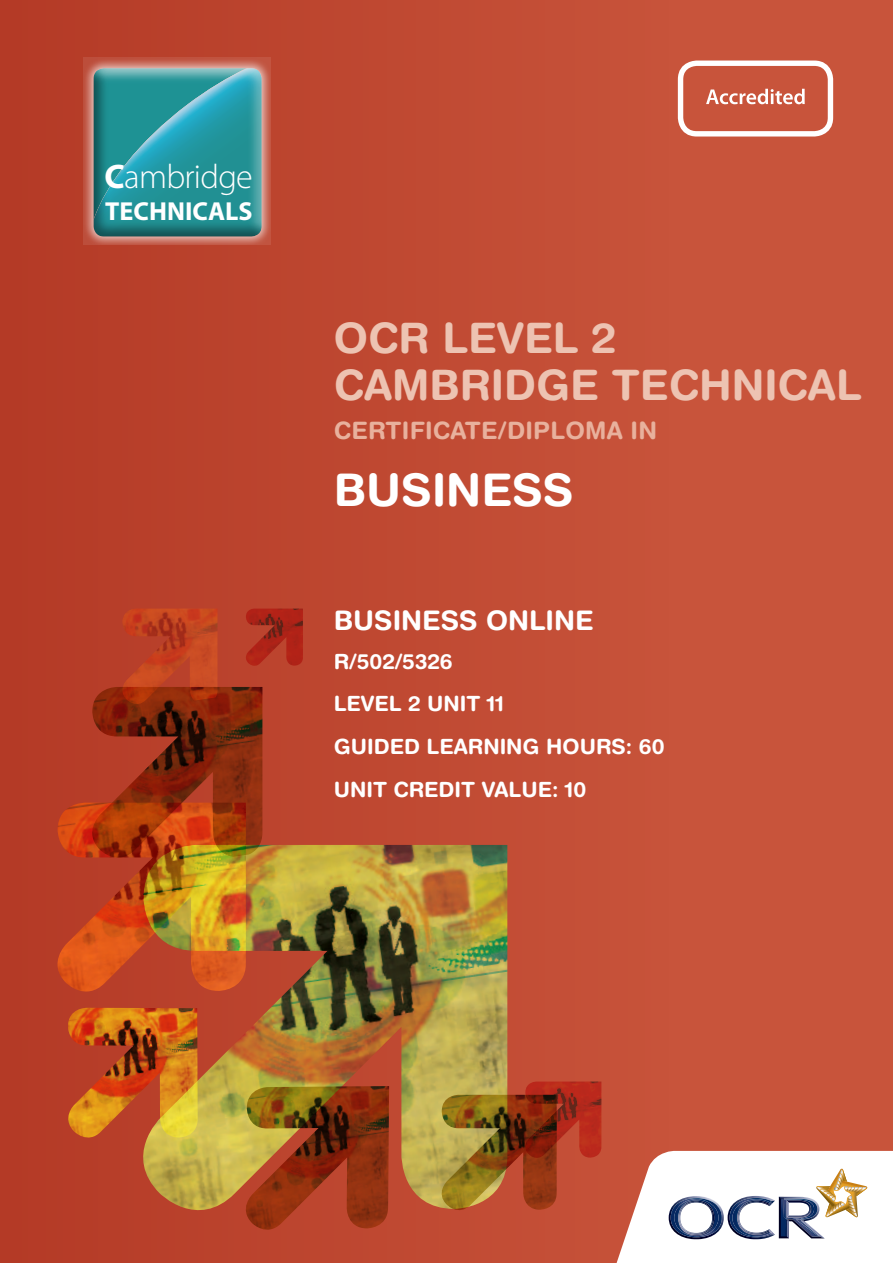
<style>
.page{position:relative;width:893px;height:1263px;background:#c8543b}
.page>*{position:absolute;margin:0;border:0;box-sizing:border-box;transform-origin:0 0}
.t1{font:700 45px "Helvetica Rounded LT";color:#fff}
.t2{font:700 42px/46.5px "Helvetica Rounded LT";color:#edc3b2}
.t3{font:300 34.2px "Myriad Pro";letter-spacing:-.02em;color:#fff}
.t4{font:700 27px "Helvetica Rounded LT";color:#fff}
.t5{font:700 26.1px "Myriad Pro";color:#fff}
.t6{font:700 24px "Helvetica Rounded LT";letter-spacing:.01em;color:#e8b19d}
.t7{font:700 21px "Helvetica Rounded LT";color:#fff}
.s1{font-weight:700}
</style>
<div class="page">
<div style="left:0;top:0;width:668px;height:1263px;background:linear-gradient(to right,#b43a26,#c7533a)"></div>
<img style="left:122px;top:845px;width:385px;height:386px">
<img style="left:238px;top:1086px;width:151px;height:152px">
<img style="left:61px;top:1008px;width:137px;height:137px">
<img style="left:47px;top:803px;width:199px;height:199px">
<img style="left:435px;top:1095px;width:122px;height:122px">
<img style="left:82px;top:687px;width:180px;height:180px">
<img style="left:521px;top:1081px;width:80px;height:81px">
<img style="left:117px;top:609px;width:100px;height:100px">
<img style="left:243px;top:609px;width:60px;height:60px">
<div style="left:678px;top:61px;width:155px;height:76px;border:5px solid #fff;border-radius:16px"></div>
<svg style="left:706px;top:89px;width:99px;height:15px"></svg>
<svg style="left:612px;top:1151px;width:281px;height:112px;background:#e4dada"></svg>
<svg style="left:83px;top:57px;width:187px;height:188px"></svg>
<svg style="left:94px;top:68px;width:168px;height:169px;background:#2a939a"></svg>
<p class="t3" style="left:105px;top:156px;width:150px"><span class="s1">C</span>ambridge</p>
<p class="t5" style="left:105px;top:194px;width:149px">TECHNICALS</p>
<p class="t2" style="left:334px;top:314px;width:529px">OCR LEVEL 2<br>CAMBRIDGE TECHNICAL</p>
<p class="t6" style="left:334px;top:415px;width:325px">CERTIFICATE/DIPLOMA IN</p>
<p class="t1" style="left:334px;top:463px;width:242px">BUSINESS</p>
<p class="t4" style="left:334px;top:604px;width:261px">BUSINESS ONLINE</p>
<p class="t7" style="left:334px;top:648px;width:121px">R/502/5326</p>
<p class="t7" style="left:334px;top:691px;width:172px">LEVEL 2 UNIT 11</p>
<p class="t7" style="left:334px;top:734px;width:332px">GUIDED LEARNING HOURS: 60</p>
<p class="t7" style="left:334px;top:776px;width:254px">UNIT CREDIT VALUE: 10</p>
</div>
